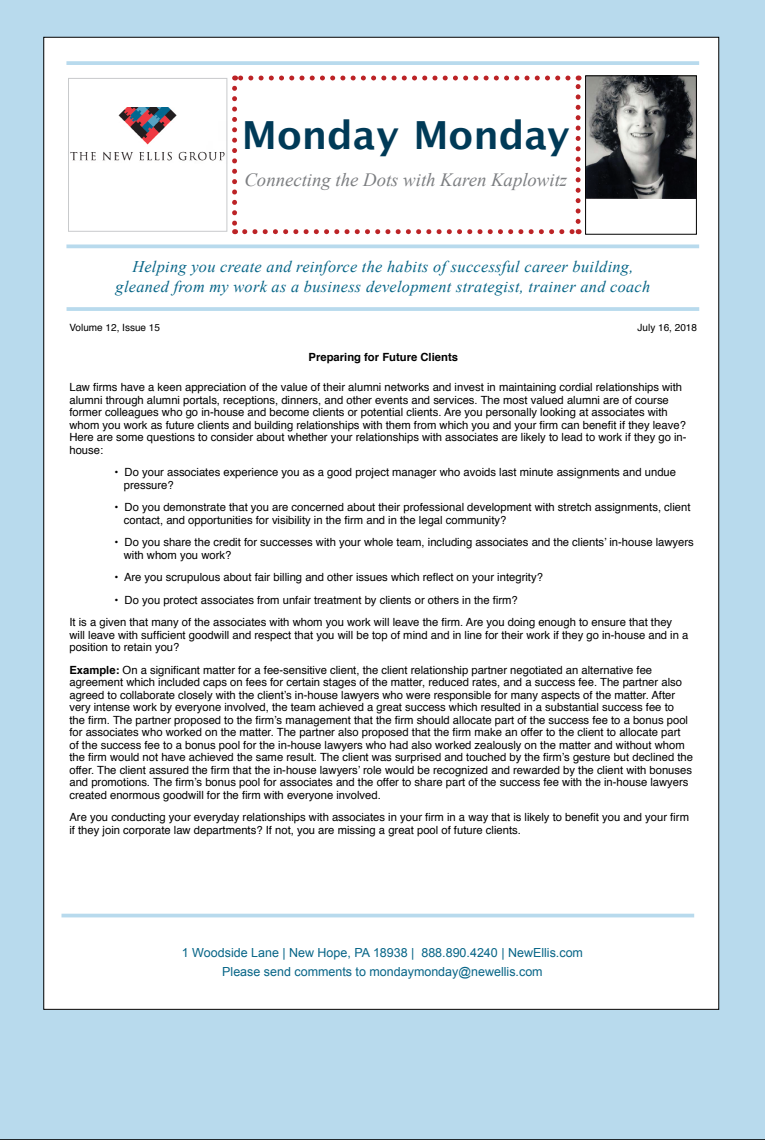
<style>
.page{position:relative;width:765px;height:1140px;background:#b8daed}
.page>*{position:absolute;margin:0;border:0;box-sizing:border-box;transform-origin:0 0}
.t1{font:700 38.75px "Lucida Grande";color:#003a57}
.t2{font:italic 18.75px "Times New Roman";color:#7c7e81}
.t3{font:italic 16.25px/19.5px "Times New Roman";letter-spacing:.02em;color:#076587;text-align:center}
.t4{font:12.5px/18.8px "Arial";color:#076587;text-align:center}
.t5{font:11.25px/12.5px "Helvetica";color:#000}
.t6{font:700 11.25px "Helvetica";color:#000}
.t7{font:10px "Helvetica";color:#000}
.s1{font-weight:700}
</style>
<div class="page">
<div style="left:44px;top:37px;width:675px;height:972px;background:#fff"></div>
<img style="left:70px;top:107px;width:155px;height:54px">
<img style="left:587px;top:78px;width:108px;height:121px">
<div style="left:585px;top:76px;width:112px;height:159px;border:1px solid #000"></div>
<svg style="left:66px;top:61px;width:633px;height:4px;background:#bcdcee"></svg>
<hr style="left:66px;top:245px;width:633px;height:3px;background:#b8daed">
<hr style="left:67px;top:307px;width:632px;height:4px;background:#b8daed">
<hr style="left:62px;top:914px;width:632px;height:3px;background:#b8daed">
<svg style="left:232px;top:88px;width:5px;height:146px"></svg>
<svg style="left:245px;top:229px;width:334px;height:5px"></svg>
<svg style="left:576px;top:76px;width:5px;height:145px"></svg>
<svg style="left:235px;top:76px;width:333px;height:5px"></svg>
<div style="left:68px;top:78px;width:159px;height:154px;border:1px solid #c8cacc"></div>
<h1 class="t1" style="left:242px;top:103px;width:330px">Monday Monday</h1>
<h2 class="t2" style="left:244px;top:167px;width:324px">Connecting the Dots with Karen Kaplowitz</h2>
<h3 class="t3" style="left:116px;top:257px;width:536px">Helping you create and reinforce the habits of successful career building, gleaned from my work as a business development strategist, trainer and coach</h3>
<p class="t7" style="left:69px;top:320px;width:92px">Volume 12, Issue 15</p>
<p class="t7" style="left:638px;top:320px;width:61px">July 16, 2018</p>
<p class="t6" style="left:309px;top:348px;width:151px">Preparing for Future Clients</p>
<p class="t5" style="left:69px;top:381px;width:619px">Law firms have a keen appreciation of the value of their alumni networks and invest in maintaining cordial relationships with alumni through alumni portals, receptions, dinners, and other events and services. The most valued alumni are of course former colleagues who go in-house and become clients or potential clients. Are you personally looking at associates with whom you work as future clients and building relationships with them from which you and your firm can benefit if they leave?<br>Here are some questions to consider about whether your relationships with associates are likely to lead to work if they go in&shy;house:</p>
<p class="t5" style="left:124px;top:466px;width:554px;text-indent:-9px">• Do your associates experience you as a good project manager who avoids last minute assignments and undue pressure?</p>
<p class="t5" style="left:124px;top:501px;width:568px;text-indent:-9px">• Do you demonstrate that you are concerned about their professional development with stretch assignments, client contact, and opportunities for visibility in the firm and in the legal community?</p>
<p class="t5" style="left:124px;top:536px;width:572px;text-indent:-9px">• Do you share the credit for successes with your whole team, including associates and the clients’ in-house lawyers with whom you work?</p>
<p class="t5" style="left:114px;top:571px;width:430px">• Are you scrupulous about fair billing and other issues which reflect on your integrity?</p>
<p class="t5" style="left:69px;top:589px;width:604px;line-height:22.5px;text-indent:45px">• Do you protect associates from unfair treatment by clients or others in the firm?<br>It is a given that many of the associates with whom you work will leave the firm. Are you doing enough to ensure that they</p>
<p class="t5" style="left:69px;top:629px;width:621px">will leave with sufficient goodwill and respect that you will be top of mind and in line for their work if they go in-house and in a position to retain you?</p>
<p class="t5" style="left:69px;top:664px;width:625px"><span class="s1">Example:</span> On a significant matter for a fee-sensitive client, the client relationship partner negotiated an alternative fee agreement which included caps on fees for certain stages of the matter, reduced rates, and a success fee. The partner also agreed to collaborate closely with the client’s in-house lawyers who were responsible for many aspects of the matter. After very intense work by everyone involved, the team achieved a great success which resulted in a substantial success fee to<br>the firm. The partner proposed to the firm’s management that the firm should allocate part of the success fee to a bonus pool for associates who worked on the matter. The partner also proposed that the firm make an offer to the client to allocate part<br>of the success fee to a bonus pool for the in-house lawyers who had also worked zealously on the matter and without whom the firm would not have achieved the same result. The client was surprised and touched by the firm’s gesture but declined the offer. The client assured the firm that the in-house lawyers’ role would be recognized and rewarded by the client with bonuses and promotions. The firm’s bonus pool for associates and the offer to share part of the success fee with the in-house lawyers created enormous goodwill for the firm with everyone involved.</p>
<p class="t5" style="left:69px;top:811px;width:621px">Are you conducting your everyday relationships with associates in your firm in a way that is likely to benefit you and your firm if they join corporate law departments? If not, you are missing a great pool of future clients.</p>
<p class="t4" style="left:182px;top:944px;width:403px">1 Woodside Lane | New Hope, PA 18938 | 888.890.4240 | NewEllis.com<br>Please send comments to mondaymonday@newellis.com</p>
</div>
